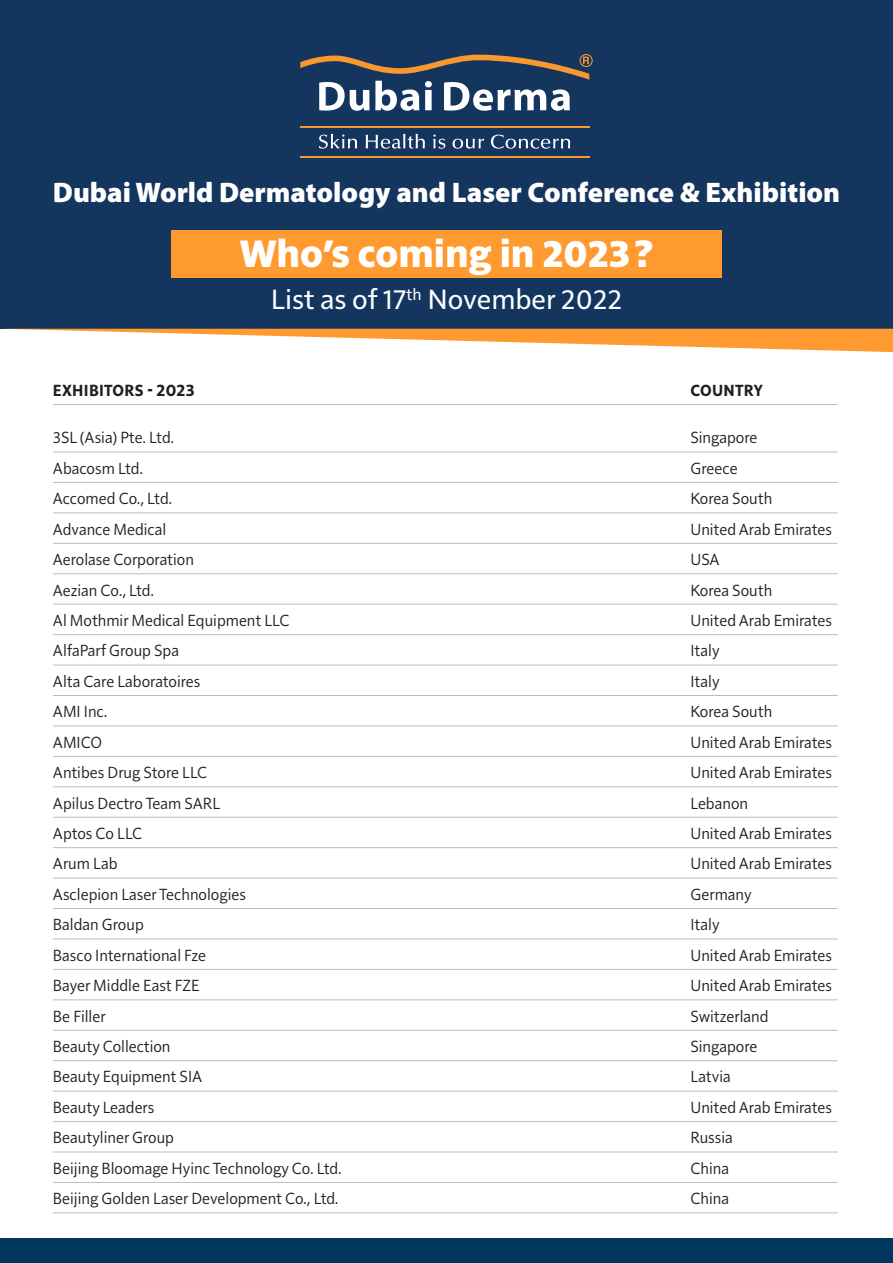
<style>
.page{position:relative;width:893px;height:1263px;background:#fff}
.page>*{position:absolute;margin:0;border:0;box-sizing:border-box;transform-origin:0 0}
.t1{font:900 39px "Solitaire MVB Pro";color:#fff}
.t2{font:28.5px "Solitaire MVB Pro";color:#fff}
.t3{font:900 28.35px "Myriad Pro";color:#fff}
.t4{font:16.5px "Solitaire MVB Pro";color:#231f20;scale:.95 1}
.t5{font:700 16.5px "Solitaire MVB Pro";letter-spacing:.02em;color:#231f20;scale:.95 1}
</style>
<div class="page">
<div style="left:0;top:1238px;width:893px;height:25px;background:#00375f"></div>
<div style="left:0;top:0;width:893px;height:329px;background:#13355e"></div>
<hr style="left:53px;top:404px;width:785px;height:1px;background:#bcbdc0">
<hr style="left:53px;top:452px;width:785px;height:1px;background:#bcbdc0">
<hr style="left:53px;top:482px;width:785px;height:1px;background:#bcbdc0">
<hr style="left:53px;top:513px;width:785px;height:1px;background:#bcbdc0">
<hr style="left:53px;top:543px;width:785px;height:1px;background:#bcbdc0">
<hr style="left:53px;top:573px;width:785px;height:1px;background:#bcbdc0">
<hr style="left:53px;top:604px;width:785px;height:1px;background:#bcbdc0">
<hr style="left:53px;top:634px;width:785px;height:1px;background:#bcbdc0">
<hr style="left:53px;top:665px;width:785px;height:1px;background:#bcbdc0">
<hr style="left:53px;top:695px;width:785px;height:1px;background:#bcbdc0">
<hr style="left:53px;top:726px;width:785px;height:1px;background:#bcbdc0">
<hr style="left:53px;top:756px;width:785px;height:1px;background:#bcbdc0">
<hr style="left:53px;top:786px;width:785px;height:1px;background:#bcbdc0">
<hr style="left:53px;top:817px;width:785px;height:1px;background:#bcbdc0">
<hr style="left:53px;top:847px;width:785px;height:1px;background:#bcbdc0">
<hr style="left:53px;top:878px;width:785px;height:1px;background:#bcbdc0">
<hr style="left:53px;top:908px;width:785px;height:1px;background:#bcbdc0">
<hr style="left:53px;top:939px;width:785px;height:1px;background:#bcbdc0">
<hr style="left:53px;top:969px;width:785px;height:1px;background:#bcbdc0">
<hr style="left:53px;top:999px;width:785px;height:1px;background:#bcbdc0">
<hr style="left:53px;top:1030px;width:785px;height:1px;background:#bcbdc0">
<hr style="left:53px;top:1060px;width:785px;height:1px;background:#bcbdc0">
<hr style="left:53px;top:1091px;width:785px;height:1px;background:#bcbdc0">
<hr style="left:53px;top:1121px;width:785px;height:1px;background:#bcbdc0">
<hr style="left:53px;top:1152px;width:785px;height:1px;background:#bcbdc0">
<hr style="left:53px;top:1182px;width:785px;height:1px;background:#bcbdc0">
<hr style="left:53px;top:1212px;width:785px;height:1px;background:#bcbdc0">
<div style="left:171px;top:230px;width:551px;height:48px;background:#ff9a31"></div>
<svg style="left:13px;top:329px;width:880px;height:23px"></svg>
<svg style="left:300px;top:54px;width:293px;height:57px"></svg>
<hr style="left:300px;top:156px;width:289px;height:1px;background:#f8992e">
<hr style="left:300px;top:127px;width:289px;height:1px;background:#f8992e">
<svg style="left:319px;top:134px;width:38px;height:15px"></svg>
<svg style="left:366px;top:134px;width:59px;height:15px"></svg>
<svg style="left:433px;top:135px;width:12px;height:14px"></svg>
<svg style="left:453px;top:139px;width:31px;height:10px"></svg>
<svg style="left:491px;top:135px;width:79px;height:14px"></svg>
<p class="t3" style="left:53px;top:176px;width:789px">Dubai World Dermatology and Laser Conference &amp; Exhibition</p>
<p class="t1" style="left:239px;top:227px;width:416px">Who’s coming in 2023?</p>
<p class="t2" style="left:271px;top:279px;width:353px">List as of 17<sup>th</sup> November 2022</p>
<p class="t5" style="left:53px;top:379px;width:151px">EXHIBITORS - 2023</p>
<p class="t5" style="left:690px;top:379px;width:78px">COUNTRY</p>
<p class="t4" style="left:53px;top:426px;width:129px">3SL (Asia) Pte. Ltd.</p>
<p class="t4" style="left:690px;top:426px;width:72px">Singapore</p>
<p class="t4" style="left:53px;top:456px;width:96px">Abacosm Ltd.</p>
<p class="t4" style="left:690px;top:456px;width:51px">Greece</p>
<p class="t4" style="left:53px;top:487px;width:127px">Accomed Co., Ltd.</p>
<p class="t4" style="left:690px;top:487px;width:88px">Korea South</p>
<p class="t4" style="left:53px;top:517px;width:121px">Advance Medical</p>
<p class="t4" style="left:690px;top:517px;width:151px">United Arab Emirates</p>
<p class="t4" style="left:53px;top:548px;width:150px">Aerolase Corporation</p>
<p class="t4" style="left:690px;top:548px;width:32px">USA</p>
<p class="t4" style="left:53px;top:578px;width:108px">Aezian Co., Ltd.</p>
<p class="t4" style="left:690px;top:578px;width:88px">Korea South</p>
<p class="t4" style="left:53px;top:609px;width:250px">Al Mothmir Medical Equipment LLC</p>
<p class="t4" style="left:690px;top:609px;width:151px">United Arab Emirates</p>
<p class="t4" style="left:53px;top:639px;width:134px">AlfaParf Group Spa</p>
<p class="t4" style="left:690px;top:639px;width:32px">Italy</p>
<p class="t4" style="left:53px;top:669px;width:157px">Alta Care Laboratoires</p>
<p class="t4" style="left:690px;top:669px;width:32px">Italy</p>
<p class="t4" style="left:53px;top:700px;width:59px">AMI Inc.</p>
<p class="t4" style="left:690px;top:700px;width:88px">Korea South</p>
<p class="t4" style="left:53px;top:730px;width:53px">AMICO</p>
<p class="t4" style="left:690px;top:730px;width:151px">United Arab Emirates</p>
<p class="t4" style="left:53px;top:761px;width:164px">Antibes Drug Store LLC</p>
<p class="t4" style="left:690px;top:761px;width:151px">United Arab Emirates</p>
<p class="t4" style="left:53px;top:791px;width:178px">Apilus Dectro Team SARL</p>
<p class="t4" style="left:690px;top:791px;width:62px">Lebanon</p>
<p class="t4" style="left:53px;top:822px;width:96px">Aptos Co LLC</p>
<p class="t4" style="left:690px;top:822px;width:151px">United Arab Emirates</p>
<p class="t4" style="left:53px;top:852px;width:69px">Arum Lab</p>
<p class="t4" style="left:690px;top:852px;width:151px">United Arab Emirates</p>
<p class="t4" style="left:53px;top:882px;width:205px">Asclepion Laser Technologies</p>
<p class="t4" style="left:690px;top:882px;width:66px">Germany</p>
<p class="t4" style="left:53px;top:913px;width:97px">Baldan Group</p>
<p class="t4" style="left:690px;top:913px;width:32px">Italy</p>
<p class="t4" style="left:53px;top:943px;width:163px">Basco International Fze</p>
<p class="t4" style="left:690px;top:943px;width:151px">United Arab Emirates</p>
<p class="t4" style="left:53px;top:974px;width:156px">Bayer Middle East FZE</p>
<p class="t4" style="left:690px;top:974px;width:151px">United Arab Emirates</p>
<p class="t4" style="left:53px;top:1004px;width:57px">Be Filler</p>
<p class="t4" style="left:690px;top:1004px;width:84px">Switzerland</p>
<p class="t4" style="left:53px;top:1035px;width:125px">Beauty Collection</p>
<p class="t4" style="left:690px;top:1035px;width:72px">Singapore</p>
<p class="t4" style="left:53px;top:1065px;width:159px">Beauty Equipment SIA</p>
<p class="t4" style="left:690px;top:1065px;width:44px">Latvia</p>
<p class="t4" style="left:53px;top:1095px;width:108px">Beauty Leaders</p>
<p class="t4" style="left:690px;top:1095px;width:151px">United Arab Emirates</p>
<p class="t4" style="left:53px;top:1126px;width:129px">Beautyliner Group</p>
<p class="t4" style="left:690px;top:1126px;width:46px">Russia</p>
<p class="t4" style="left:53px;top:1156px;width:305px">Beijing Bloomage Hyinc Technology Co. Ltd.</p>
<p class="t4" style="left:690px;top:1156px;width:42px">China</p>
<p class="t4" style="left:53px;top:1187px;width:302px">Beijing Golden Laser Development Co., Ltd.</p>
<p class="t4" style="left:690px;top:1187px;width:42px">China</p>
</div>
